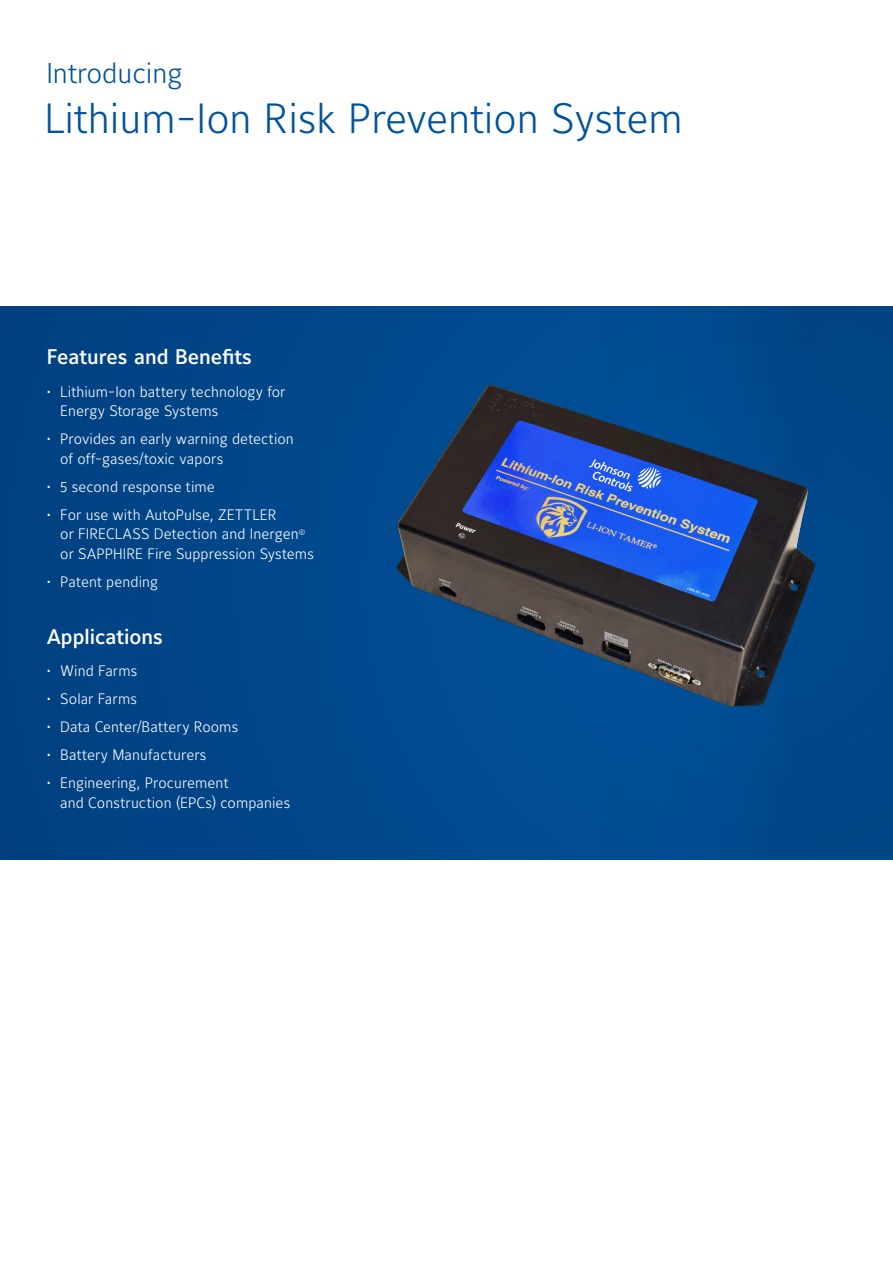
<style>
.page{position:relative;width:893px;height:1263px;background:#fff}
.page>*{position:absolute;margin:0;border:0;box-sizing:border-box;transform-origin:0 0}
.Headline_or_Title{font:300 41.85px "Maurea Jci Lf ML";color:#01539e}
.Headline_or_Title-2{font:300 28.5px "Maurea Jci Lf ML";color:#01539e}
.Headline_or_Title-3{font:500 21px "Maurea Jci Lf ML";color:#fff}
.t1{font:300 15px/19.5px "Maurea Jci Lf ML";letter-spacing:.005em;color:#fff}
</style>
<div class="page">
<div style="left:0;top:306px;width:893px;height:553px;background:#014688"></div>
<div style="left:589px;top:326px;width:99px;height:515px;background:#004c93"></div>
<img style="left:396px;top:370px;width:420px;height:403px">
<p class="Headline_or_Title-2" style="left:46px;top:56px;width:138px">Introducing</p>
<p class="Headline_or_Title" style="left:45px;top:92px;width:640px">Lithium-Ion Risk Prevention System</p>
<p class="Headline_or_Title-3" style="left:47px;top:344px;width:206px">Features and Benefits</p>
<p class="t1" style="left:60px;top:381px;width:227px;text-indent:-13px">• Lithium-Ion battery technology for<br>Energy Storage Systems</p>
<p class="t1" style="left:60px;top:429px;width:235px;text-indent:-13px">• Provides an early warning detection of off-gases/toxic vapors</p>
<p class="t1" style="left:47px;top:476px;width:170px">• 5 second response time</p>
<p class="t1" style="left:60px;top:504px;width:255px;text-indent:-13px">• For use with AutoPulse, ZETTLER<br>or FIRECLASS Detection and Inergen<sup>® </sup>or SAPPHIRE Fire Suppression Systems</p>
<p class="t1" style="left:47px;top:571px;width:113px">• Patent pending</p>
<p class="Headline_or_Title-3" style="left:47px;top:624px;width:118px">Applications</p>
<p class="t1" style="left:47px;top:661px;width:92px">• Wind Farms</p>
<p class="t1" style="left:47px;top:689px;width:92px">• Solar Farms</p>
<p class="t1" style="left:47px;top:717px;width:193px">• Data Center/Battery Rooms</p>
<p class="t1" style="left:47px;top:745px;width:161px">• Battery Manufacturers</p>
<p class="t1" style="left:60px;top:773px;width:231px;text-indent:-13px">• Engineering, Procurement<br>and Construction (EPCs) companies</p>
</div>
